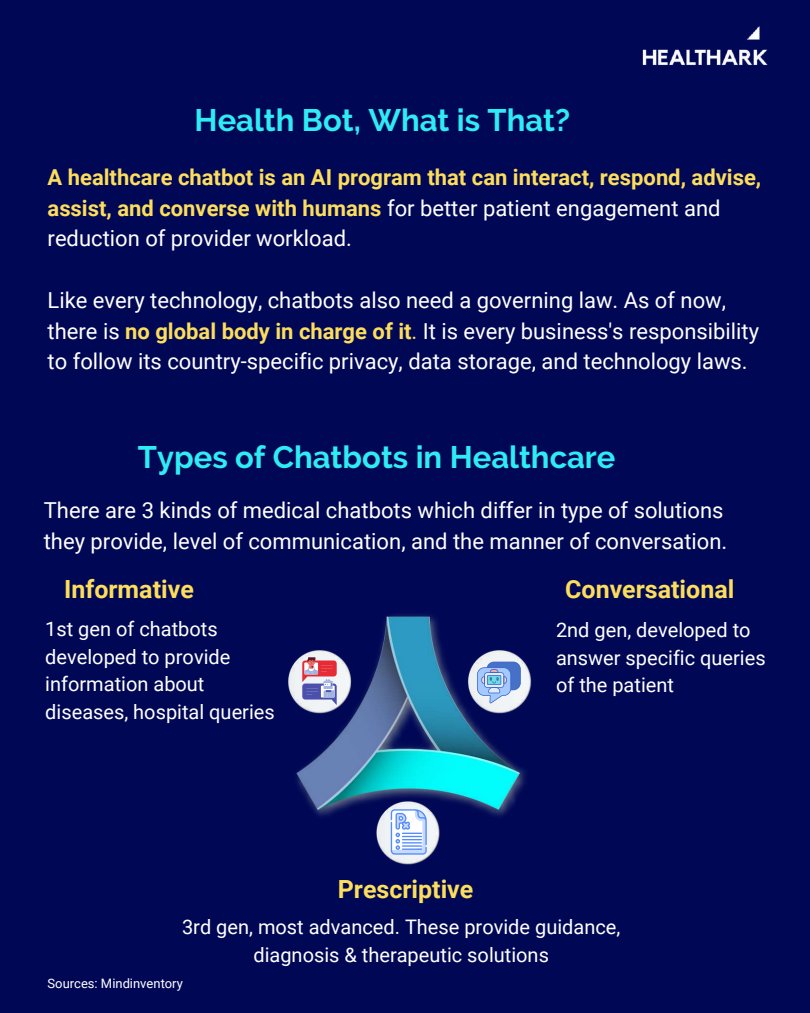
<style>
.page{position:relative;width:810px;height:1013px;background:#fff}
.page>*{position:absolute;margin:0;border:0;box-sizing:border-box;transform-origin:0 0}
.t1{font:700 31px "Raleway";color:#2eebf4}
.t2{font:700 25px "Roboto";color:#fddd5c}
.t3{font:22px/30.8px "Roboto";color:#fff}
.t4{font:700 22px/30.8px "Roboto";color:#fddd5c}
.t5{font:20px/27.8px "Roboto";color:#fff}
.t6{font:13px "Roboto";color:#fff}
.s1{font-weight:400;color:#fff}
.s2{font-weight:700;color:#fddd5c}
.s3{color:#fddd5c}
</style>
<div class="page">
<div style="left:0;top:0;width:810px;height:1012px;background:#000856"></div>
<img style="left:642px;top:26px;width:126px;height:39px">
<img style="left:288px;top:615px;width:244px;height:250px">
<svg style="left:477px;top:661px;width:44px;height:42px;background:#99b7e7"></svg>
<svg style="left:391px;top:809px;width:36px;height:45px;background:#bed3fe"></svg>
<svg style="left:302px;top:657px;width:35px;height:48px;background:#bd94b1"></svg>
<h1 class="t1" style="left:195px;top:102px;width:377px">Health Bot, What is That?</h1>
<p class="t4" style="left:48px;top:162px;width:715px">A healthcare chatbot is an AI program that can interact, respond, advise, assist, and converse with humans <span class="s1">for better patient engagement and reduction of provider workload.</span></p>
<p class="t3" style="left:48px;top:285px;width:713px">Like every technology, chatbots also need a governing law. As of now, there is <span class="s2">no global body in charge of it</span><span class="s3">.</span> It is every business's responsibility to follow its country-specific privacy, data storage, and technology laws.</p>
<h1 class="t1" style="left:138px;top:439px;width:479px">Types of Chatbots in Healthcare</h1>
<p class="t3" style="left:44px;top:495px;width:685px">There are 3 kinds of medical chatbots which differ in type of solutions they provide, level of communication, and the manner of conversation.</p>
<p class="t2" style="left:64px;top:575px;width:131px">Informative</p>
<p class="t2" style="left:565px;top:575px;width:171px">Conversational</p>
<p class="t5" style="left:45px;top:615px;width:231px">1st gen of chatbots developed to provide information about diseases, hospital queries</p>
<p class="t2" style="left:338px;top:875px;width:137px">Prescriptive</p>
<p class="t5" style="left:556px;top:616px;width:211px">2nd gen, developed to answer specific queries of the patient</p>
<p class="t5" style="left:182px;top:913px;width:440px;text-align:center">3rd gen, most advanced. These provide guidance, diagnosis &amp; therapeutic solutions</p>
<p class="t6" style="left:48px;top:976px;width:137px">Sources: Mindinventory</p>
</div>
